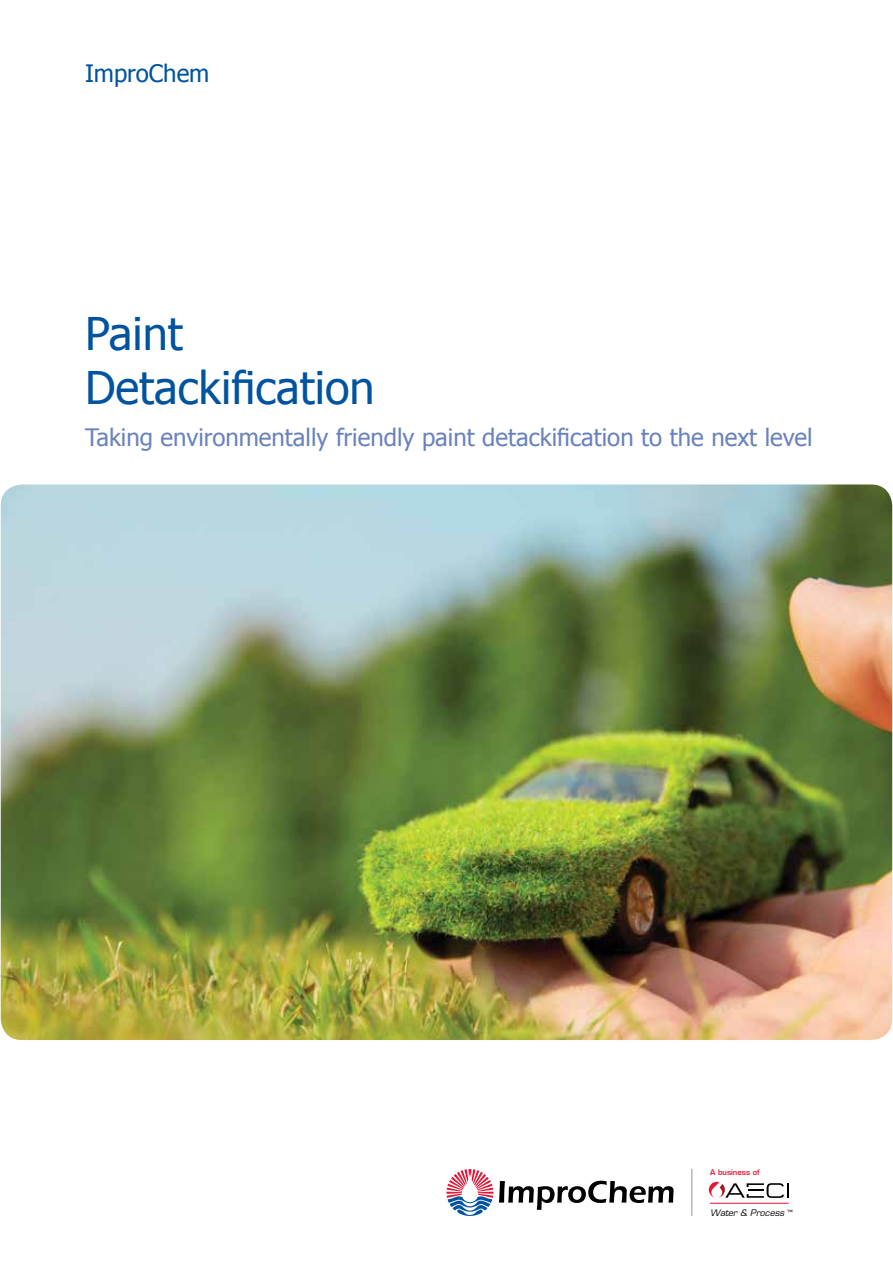
<style>
.page{position:relative;width:893px;height:1263px;background:#fff}
.page>*{position:absolute;margin:0;border:0;box-sizing:border-box;transform-origin:0 0}
.t1{font:45px/54px "Tahoma";color:#00539f}
.t2{font:24px "Tahoma";color:#6a82bc}
.t3{font:24px "Tahoma";color:#00539f}
.t4{font:italic 8.85px "Eurostile";color:#000}
.t5{font:600 7.5px "Eurostile";color:#e31837}
</style>
<div class="page">
<img style="left:1px;top:484px;width:891px;height:556px">
<svg style="left:446px;top:1169px;width:47px;height:47px"></svg>
<svg style="left:499px;top:1181px;width:175px;height:29px"></svg>
<svg style="left:709px;top:1182px;width:80px;height:16px"></svg>
<hr style="left:710px;top:1203px;width:79px;height:1px;background:#e31837">
<hr style="left:691px;top:1169px;width:1px;height:47px;background:#939598">
<p class="t3" style="left:85px;top:58px;width:126px">ImproChem</p>
<h1 class="t1" style="left:85px;top:305px;width:291px">Paint<br>Detackification</h1>
<p class="t2" style="left:85px;top:422px;width:729px">Taking environmentally friendly paint detackification to the next level</p>
<p class="t5" style="left:710px;top:1167px;width:51px">A business of</p>
<p class="t4" style="left:710px;top:1207px;width:84px">Water &amp; Process <sup>™</sup></p>
</div>
